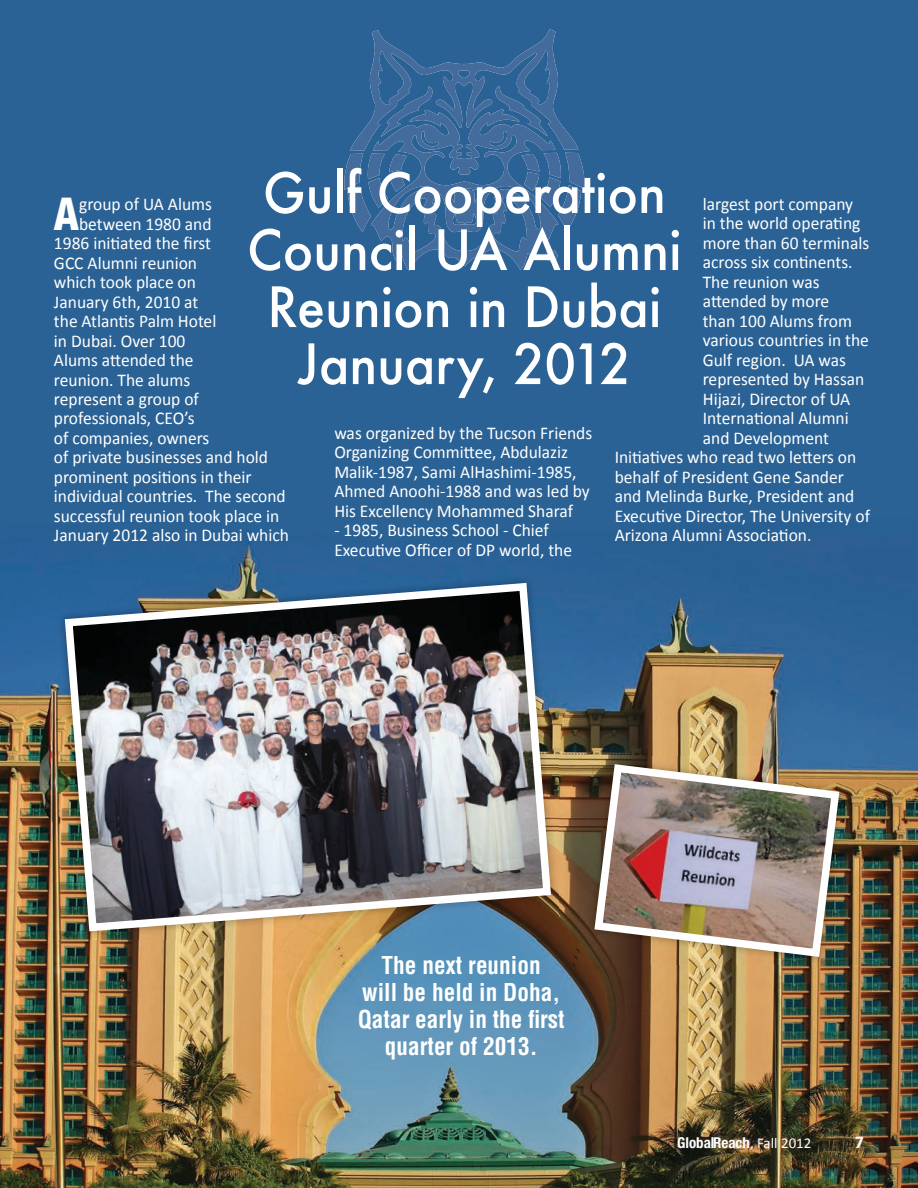
<style>
.page{position:relative;width:918px;height:1188px;background:#fff}
.page>*{position:absolute;margin:0;border:0;box-sizing:border-box;transform-origin:0 0}
.t1{font:500 54px/57px "Futura";color:#fff;text-align:center;scale:.94 1}
.t2{font:800 condensed 45.3px "Helvetica Neue LT Std";color:#fff}
.t3{font:700 condensed 24px/27px "Helvetica LT Std";color:#fff;text-align:center}
.t4{font:18px/19.5px "Calibri";color:#fff}
.t5{font:700 18px "Calibri";color:#fff}
.t6{font:700 condensed 15px "Helvetica Neue LT Std";color:#fff}
.s1{font-family:"Calibri";font-weight:400;font-stretch:normal}
</style>
<div class="page">
<img style="left:0;top:0;width:918px;height:1188px">
<svg style="left:546px;top:250px;width:11px;height:11px"></svg>
<img style="left:350px;top:30px;width:192px;height:121px">
<img style="left:57px;top:575px;width:502px;height:364px">
<img style="left:61px;top:579px;width:494px;height:356px">
<img style="left:587px;top:756px;width:260px;height:208px">
<img style="left:590px;top:760px;width:254px;height:201px">
<h1 class="t1" style="left:247px;top:164px;width:464px">Gulf Cooperation<br>Council UA Alumni<br>Reunion in Dubai<br>January, 2012</h1>
<h2 class="t2" style="left:54px;top:185px;width:27px">A</h2>
<p class="t4" style="left:79px;top:194px;width:134px">group of UA Alums</p>
<p class="t4" style="left:703px;top:194px;width:152px">largest port company</p>
<p class="t4" style="left:703px;top:214px;width:159px">in the world operating</p>
<p class="t4" style="left:703px;top:233px;width:168px">more than 60 terminals</p>
<p class="t4" style="left:703px;top:253px;width:151px">across six continents.</p>
<p class="t4" style="left:703px;top:272px;width:118px">The reunion was</p>
<p class="t4" style="left:703px;top:292px;width:128px">attended by more</p>
<p class="t4" style="left:703px;top:311px;width:151px">than 100 Alums from</p>
<p class="t4" style="left:703px;top:331px;width:168px">various countries in the</p>
<p class="t4" style="left:703px;top:350px;width:145px">Gulf region. UA was</p>
<p class="t4" style="left:703px;top:370px;width:163px">represented by Hassan</p>
<p class="t4" style="left:703px;top:389px;width:149px">Hijazi, Director of UA</p>
<p class="t4" style="left:703px;top:409px;width:148px">International Alumni</p>
<p class="t4" style="left:703px;top:428px;width:128px">and Development</p>
<p class="t4" style="left:615px;top:448px;width:243px">Initiatives who read two letters on</p>
<p class="t4" style="left:615px;top:467px;width:231px">behalf of President Gene Sander</p>
<p class="t4" style="left:615px;top:487px;width:241px">and Melinda Burke, President and</p>
<p class="t4" style="left:615px;top:506px;width:257px">Executive Director, The University of</p>
<p class="t4" style="left:615px;top:526px;width:198px">Arizona Alumni Association.</p>
<p class="t4" style="left:79px;top:214px;width:134px">between 1980 and</p>
<p class="t4" style="left:54px;top:233px;width:159px">1986 initiated the first</p>
<p class="t4" style="left:54px;top:253px;width:145px">GCC Alumni reunion</p>
<p class="t4" style="left:54px;top:272px;width:144px">which took place on</p>
<p class="t4" style="left:54px;top:292px;width:146px">January 6th, 2010 at</p>
<p class="t4" style="left:54px;top:311px;width:164px">the Atlantis Palm Hotel</p>
<p class="t4" style="left:54px;top:331px;width:133px">in Dubai. Over 100</p>
<p class="t4" style="left:54px;top:350px;width:141px">Alums attended the</p>
<p class="t4" style="left:54px;top:370px;width:138px">reunion. The alums</p>
<p class="t4" style="left:54px;top:389px;width:146px">represent a group of</p>
<p class="t4" style="left:54px;top:409px;width:142px">professionals, CEO’s</p>
<p class="t4" style="left:54px;top:428px;width:157px">of companies, owners</p>
<p class="t4" style="left:54px;top:448px;width:216px">of private businesses and hold</p>
<p class="t4" style="left:54px;top:467px;width:199px">prominent positions in their</p>
<p class="t4" style="left:54px;top:487px;width:233px">individual countries. The second</p>
<p class="t4" style="left:54px;top:506px;width:227px">successful reunion took place in</p>
<p class="t4" style="left:54px;top:526px;width:237px">January 2012 also in Dubai which</p>
<p class="t4" style="left:334px;top:423px;width:259px">was organized by the Tucson Friends Organizing Committee, Abdulaziz Malik-1987, Sami AlHashimi-1985, Ahmed Anoohi-1988 and was led by His Excellency Mohammed Sharaf</p>
<p class="t4" style="left:334px;top:521px;width:239px">- 1985, Business School - Chief<br>Executive Officer of DP world, the</p>
<h3 class="t3" style="left:358px;top:952px;width:208px">The next reunion<br>will be held in Doha,<br>Qatar early in the first quarter of 2013.</h3>
<p class="t6" style="left:677px;top:1133px;width:136px">GlobalReach<span class="s1">, Fall 2012</span></p>
<p class="t5" style="left:855px;top:1130px;width:11px">7</p>
</div>
